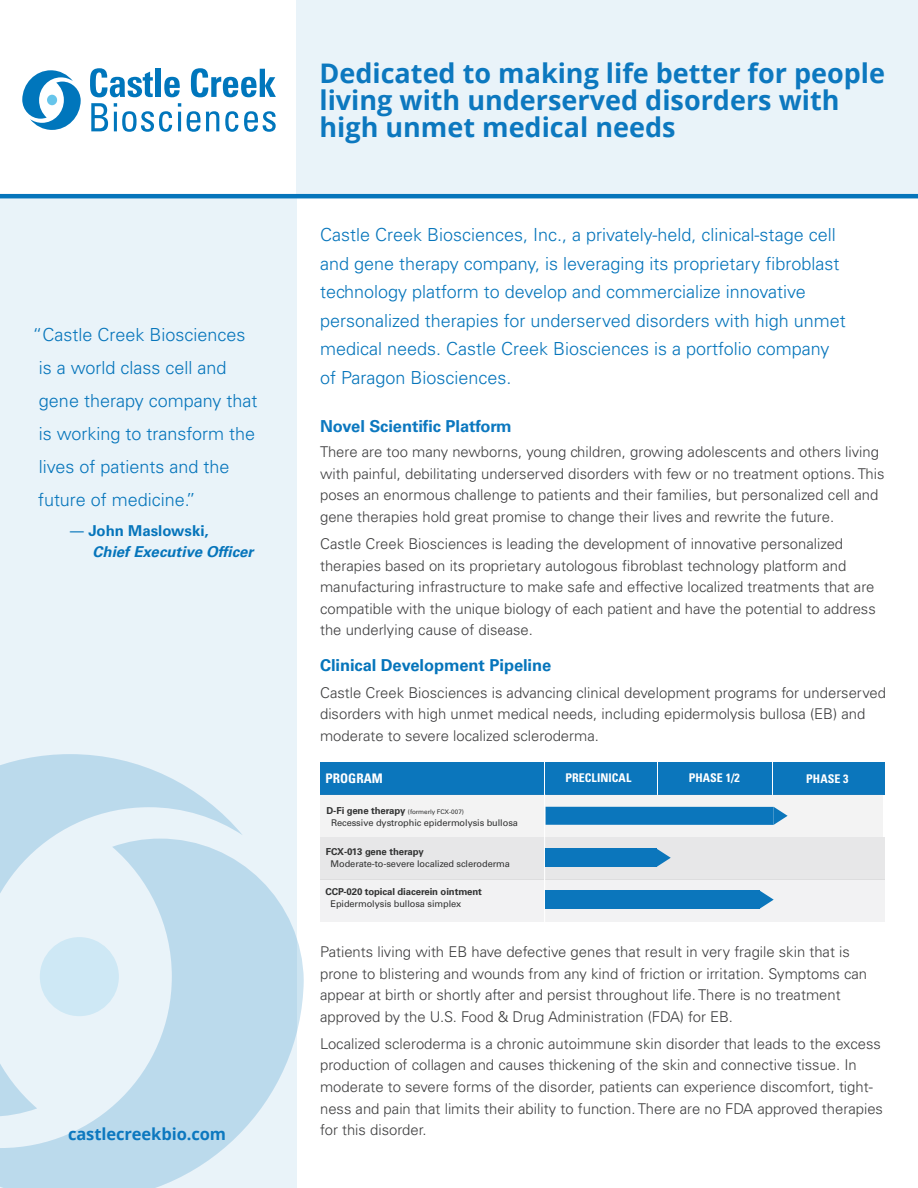
<style>
.page{position:relative;width:918px;height:1188px;background:#fff}
.page>*{position:absolute;margin:0;border:0;box-sizing:border-box;transform-origin:0 0}
.Headline{font:700 27px/27px "Open Sans";color:#0c78bf}
.Body{font:300 18px/33px "Univers LT Std";color:#0675bb}
.Body-2{font:700 16.5px "Univers LT Std";letter-spacing:-.005em;color:#0675bb}
.Headline-2{font:700 16.5px "Univers LT Std";letter-spacing:-.005em;color:#0c78bf}
.Headline-3{font:700 16.5px "Open Sans";letter-spacing:-.005em;color:#0c78bf}
.Body-3{font:italic 700 15px/21px "Univers LT Std";color:#0675bb}
.Body-4{font:300 14.85px/21.6px "Univers LT Std";color:#3e3e3f}
.t1{font:700 condensed 13.2px "Univers LT Std";letter-spacing:.005em;color:#fff}
.t2{font:700 condensed 12px "Univers LT Std";letter-spacing:.005em;color:#fff}
.t3{font:700 9.6px "Univers LT Std";letter-spacing:-.01em;color:#313232}
.t4{font:9.3px "Univers LT Std";letter-spacing:-.01em;color:#313232}
.t5{font:6.3px "Univers LT Std";letter-spacing:-.01em;color:#313232}
.s1{font-family:"Open Sans";font-weight:400;font-style:normal}
.s2{font-style:normal}
.s3{font-weight:700;font-size:9.6px}
</style>
<div class="page">
<svg style="left:297px;top:940px;width:7px;height:91px"></svg>
<div style="left:296px;top:0;width:622px;height:194px;background:#e9f3f9"></div>
<svg style="left:0;top:198px;width:297px;height:990px;background:#deedf6"></svg>
<hr style="left:0;top:194px;width:918px;height:4px;background:#0675bb">
<svg style="left:90px;top:68px;width:63px;height:29px"></svg>
<div style="left:155px;top:69px;width:6px;height:28px;background:#0076bc"></div>
<svg style="left:164px;top:77px;width:16px;height:20px"></svg>
<svg style="left:191px;top:68px;width:85px;height:29px"></svg>
<svg style="left:91px;top:103px;width:17px;height:28px"></svg>
<svg style="left:114px;top:103px;width:58px;height:29px"></svg>
<hr style="left:178px;top:112px;width:3px;height:19px;background:#0076bc">
<svg style="left:178px;top:103px;width:3px;height:4px"></svg>
<svg style="left:187px;top:111px;width:13px;height:21px"></svg>
<svg style="left:206px;top:111px;width:13px;height:20px"></svg>
<svg style="left:225px;top:111px;width:51px;height:21px"></svg>
<svg style="left:22px;top:70px;width:59px;height:60px"></svg>
<div style="left:320px;top:763px;width:224px;height:32px;background:#0b76bc"></div>
<div style="left:546px;top:763px;width:111px;height:32px;background:#0b76bc"></div>
<div style="left:658px;top:763px;width:114px;height:32px;background:#0b76bc"></div>
<div style="left:773px;top:763px;width:112px;height:32px;background:#0b76bc"></div>
<div style="left:320px;top:879px;width:565px;height:42px;background:#f2f2f3"></div>
<div style="left:320px;top:837px;width:565px;height:42px;background:#e7e7e8"></div>
<div style="left:320px;top:795px;width:562px;height:42px;background:#f3f3f3"></div>
<hr style="left:544px;top:794px;width:1px;height:127px;background:#fff">
<svg style="left:774px;top:807px;width:14px;height:18px"></svg>
<svg style="left:657px;top:849px;width:14px;height:18px"></svg>
<svg style="left:760px;top:891px;width:14px;height:18px"></svg>
<div style="left:546px;top:807px;width:228px;height:18px;background:#0b76bc"></div>
<div style="left:545px;top:849px;width:112px;height:18px;background:#0b76bc"></div>
<div style="left:545px;top:891px;width:215px;height:18px;background:#0b76bc"></div>
<p class="Body" style="left:38px;top:318px;width:221px;text-indent:-6px">“Castle Creek Biosciences is a world class cell and gene therapy company that is working to transform the lives of patients and the future of medicine.”</p>
<p class="Body-3" style="left:93px;top:520px;width:162px;text-indent:-23px"><span class="s1">—</span> <span class="s2">John Maslowski,<br></span>Chief Executive Officer</p>
<p class="Headline-3" style="left:68px;top:1122px;width:160px">castlecreekbio.com</p>
<p class="Headline" style="left:320px;top:59px;width:567px">Dedicated to making life better for people living with underserved disorders with high unmet medical needs</p>
<p class="Body" style="left:320px;top:220px;width:527px;line-height:28.5px">Castle Creek Biosciences, Inc., a privately-held, clinical-stage cell and gene therapy company, is leveraging its proprietary fibroblast technology platform to develop and commercialize innovative personalized therapies for underserved disorders with high unmet medical needs. Castle Creek Biosciences is a portfolio company of Paragon Biosciences.</p>
<p class="Headline-2" style="left:320px;top:417px;width:193px">Novel Scientific Platform</p>
<p class="Body-4" style="left:320px;top:441px;width:566px">There are too many newborns, young children, growing adolescents and others living with painful, debilitating underserved disorders with few or no treatment options. This poses an enormous challenge to patients and their families, but personalized cell and gene therapies hold great promise to change their lives and rewrite the future.</p>
<p class="Body-4" style="left:320px;top:533px;width:557px">Castle Creek Biosciences is leading the development of innovative personalized therapies based on its proprietary autologous fibroblast technology platform and manufacturing infrastructure to make safe and effective localized treatments that are compatible with the unique biology of each patient and have the potential to address the underlying cause of disease.</p>
<p class="Body-2" style="left:320px;top:655px;width:233px">Clinical Development Pipeline</p>
<p class="Body-4" style="left:320px;top:682px;width:568px">Castle Creek Biosciences is advancing clinical development programs for underserved disorders with high unmet medical needs, including epidermolysis bullosa (EB) and moderate to severe localized scleroderma.</p>
<p class="t1" style="left:325px;top:770px;width:59px">PROGRAM</p>
<p class="t2" style="left:565px;top:771px;width:67px">PRECLINICAL</p>
<p class="t2" style="left:689px;top:770px;width:53px">PHASE 1/2</p>
<p class="t2" style="left:806px;top:772px;width:44px">PHASE 3</p>
<p class="t5" style="left:326px;top:808px;width:139px"><span class="s3">D-Fi gene therapy</span> (formerly FCX-007)</p>
<p class="t4" style="left:331px;top:817px;width:188px">Recessive dystrophic epidermolysis bullosa</p>
<p class="t3" style="left:326px;top:846px;width:99px">FCX-013 gene therapy</p>
<p class="t4" style="left:331px;top:858px;width:181px">Moderate-to-severe localized scleroderma</p>
<p class="t3" style="left:326px;top:886px;width:158px">CCP-020 topical diacerein ointment</p>
<p class="t4" style="left:330px;top:898px;width:132px">Epidermolysis bullosa simplex</p>
<p class="Body-4" style="left:320px;top:941px;width:549px">Patients living with EB have defective genes that result in very fragile skin that is prone to blistering and wounds from any kind of friction or irritation. Symptoms can appear at birth or shortly after and persist throughout life. There is no treatment approved by the U.S. Food &amp; Drug Administration (FDA) for EB.</p>
<p class="Body-4" style="left:320px;top:1033px;width:564px">Localized scleroderma is a chronic autoimmune skin disorder that leads to the excess production of collagen and causes thickening of the skin and connective tissue. In moderate to severe forms of the disorder, patients can experience discomfort, tight&shy;ness and pain that limits their ability to function. There are no FDA approved therapies for this disorder.</p>
</div>
